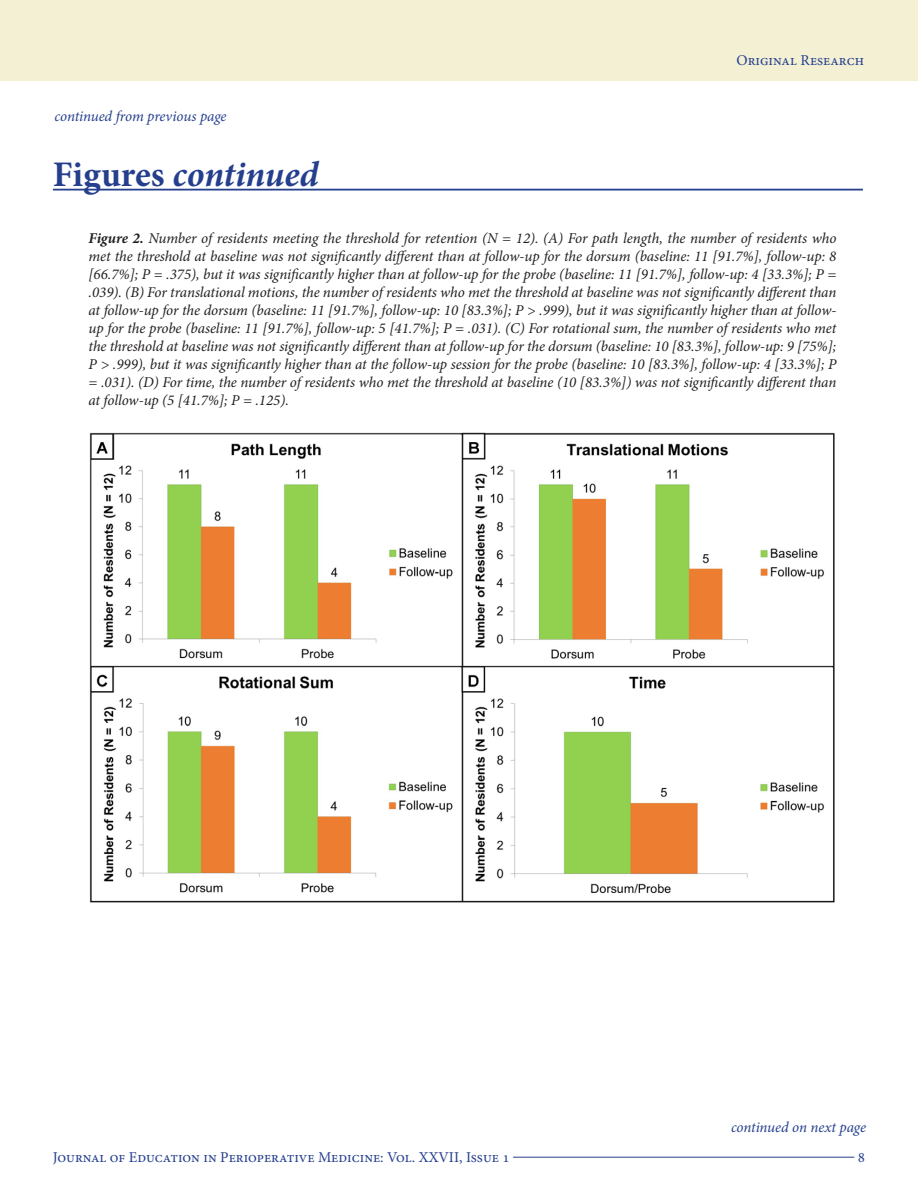
<style>
.page{position:relative;width:918px;height:1188px;background:#fff}
.page>*{position:absolute;margin:0;border:0;box-sizing:border-box;transform-origin:0 0}
.t1{font:italic 700 36px "Minion Pro";color:#253f8e}
.t2{font:italic 15px/18px "Minion Pro";letter-spacing:-.01em;color:#231f20;text-align:justify}
.t3{font:15px "Minion Pro";color:#253f8e}
.t4{font:italic 15px "Minion Pro";letter-spacing:-.01em;color:#253f8e}
.s1{font-style:normal}
.s2{font-weight:700}
</style>
<div class="page">
<hr style="left:513px;top:1157px;width:341px;height:1px;background:#253f8e">
<div style="left:0;top:0;width:918px;height:81px;background:#f3f0d3"></div>
<hr style="left:53px;top:189px;width:810px;height:2px;background:#253f8e">
<img style="left:89px;top:432px;width:746px;height:471px">
<p class="t4" style="left:55px;top:106px;width:174px">continued from previous page</p>
<p class="t1" style="left:53px;top:149px;width:268px"><span class="s1">Figures</span> continued</p>
<p class="t3" style="left:737px;top:50px;width:129px">Original Research</p>
<p class="t2" style="left:89px;top:229px;width:749px"><span class="s2">Figure 2.</span> Number of residents meeting the threshold for retention (N = 12). (A) For path length, the number of residents who met the threshold at baseline was not significantly different than at follow-up for the dorsum (baseline: 11 [91.7%], follow-up: 8 [66.7%]; P = .375), but it was significantly higher than at follow-up for the probe (baseline: 11 [91.7%], follow-up: 4 [33.3%]; P = .039). (B) For translational motions, the number of residents who met the threshold at baseline was not significantly different than at follow-up for the dorsum (baseline: 11 [91.7%], follow-up: 10 [83.3%]; P &gt; .999), but it was significantly higher than at follow&shy;up for the probe (baseline: 11 [91.7%], follow-up: 5 [41.7%]; P = .031). (C) For rotational sum, the number of residents who met the threshold at baseline was not significantly different than at follow-up for the dorsum (baseline: 10 [83.3%], follow-up: 9 [75%]; P &gt; .999), but it was significantly higher than at the follow-up session for the probe (baseline: 10 [83.3%], follow-up: 4 [33.3%]; P = .031). (D) For time, the number of residents who met the threshold at baseline (10 [83.3%]) was not significantly different than at follow-up (5 [41.7%]; P = .125).</p>
<p class="t4" style="left:731px;top:1117px;width:137px">continued on next page</p>
<p class="t3" style="left:53px;top:1147px;width:458px">Journal of Education in Perioperative Medicine: Vol. XXVII, Issue 1</p>
<p class="t3" style="left:858px;top:1147px;width:9px">8</p>
</div>
